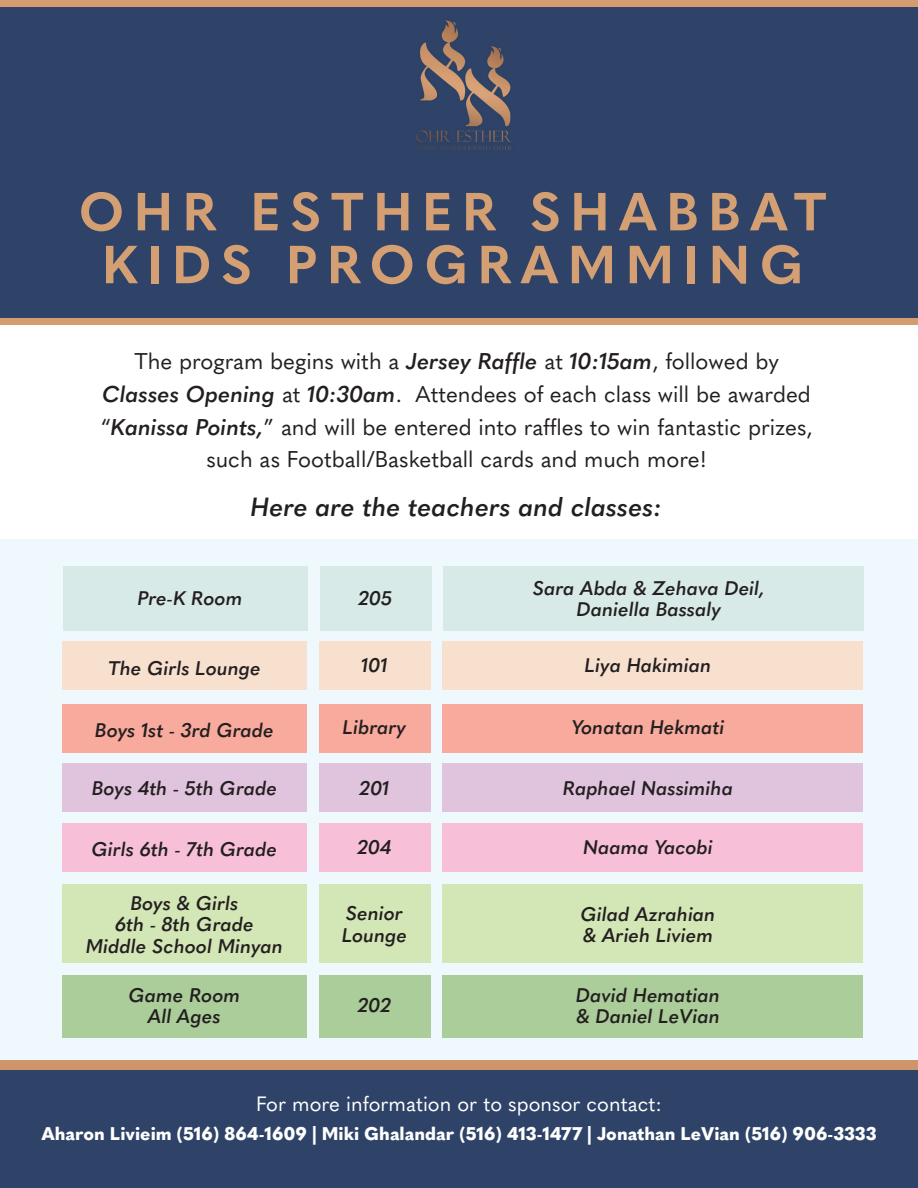
<style>
.page{position:relative;width:918px;height:1188px;background:#fff}
.page>*{position:absolute;margin:0;border:0;box-sizing:border-box;transform-origin:0 0}
.t1{font:700 52.8px/52.8px "Quasimoda";letter-spacing:.18em;color:#d49f73;text-align:center}
.t2{font:italic 600 25.95px "Quasimoda";color:#231f20}
.t3{font:22.5px/32.7px "Quasimoda";color:#231f20;text-align:center}
.t4{font:20.55px "Quasimoda";color:#fff}
.t5{font:italic 600 19.5px/21.5px "Quasimoda";color:#231f20;text-align:center}
.t6{font:800 18.15px "Quasimoda";color:#fff}
.s1{font-weight:600;font-style:italic}
</style>
<div class="page">
<div style="left:0;top:68px;width:918px;height:257px;background:#d39d71"></div>
<div style="left:0;top:0;width:918px;height:318px;background:#2e4367"></div>
<div style="left:0;top:539px;width:918px;height:545px;background:#eef8fd"></div>
<div style="left:0;top:1061px;width:918px;height:127px;background:#ce956b"></div>
<div style="left:0;top:1070px;width:918px;height:118px;background:#2e4367"></div>
<img style="left:416px;top:20px;width:96px;height:131px">
<div style="left:0;top:0;width:918px;height:6px;background:#d39d71"></div>
<div style="left:443px;top:642px;width:420px;height:48px;background:#f8e0cf"></div>
<div style="left:62px;top:642px;width:245px;height:48px;background:#f8e0cf"></div>
<div style="left:319px;top:642px;width:111px;height:48px;background:#f8e0cf"></div>
<div style="left:62px;top:884px;width:245px;height:79px;background:#d3e6b5"></div>
<div style="left:319px;top:884px;width:111px;height:79px;background:#d3e6b5"></div>
<div style="left:443px;top:884px;width:420px;height:79px;background:#d3e6b5"></div>
<div style="left:62px;top:975px;width:245px;height:63px;background:#aacd99"></div>
<div style="left:319px;top:975px;width:111px;height:63px;background:#aacd99"></div>
<div style="left:443px;top:975px;width:420px;height:63px;background:#aacd99"></div>
<div style="left:62px;top:763px;width:245px;height:48px;background:#e0c3dd"></div>
<div style="left:319px;top:763px;width:111px;height:48px;background:#e0c3dd"></div>
<div style="left:443px;top:763px;width:420px;height:48px;background:#e0c3dd"></div>
<div style="left:62px;top:704px;width:245px;height:48px;background:#f8aa9d"></div>
<div style="left:319px;top:704px;width:111px;height:48px;background:#f8aa9d"></div>
<div style="left:443px;top:704px;width:420px;height:48px;background:#f8aa9d"></div>
<div style="left:63px;top:566px;width:245px;height:64px;background:#d8eae7"></div>
<div style="left:320px;top:566px;width:111px;height:64px;background:#d8eae7"></div>
<div style="left:444px;top:566px;width:420px;height:64px;background:#d8eae7"></div>
<div style="left:62px;top:824px;width:245px;height:48px;background:#f7c0d8"></div>
<div style="left:319px;top:824px;width:111px;height:48px;background:#f7c0d8"></div>
<div style="left:443px;top:824px;width:420px;height:48px;background:#f7c0d8"></div>
<h1 class="t1" style="left:79px;top:182px;width:749px">OHR ESTHER SHABBAT<br>KIDS PROGRAMMING</h1>
<p class="t3" style="left:101px;top:344px;width:714px">The program begins with a <span class="s1">Jersey Raffle</span> at <span class="s1">10:15am</span>, followed by <span class="s1">Classes Opening</span> at <span class="s1">10:30am</span>. Attendees of each class will be awarded “<span class="s1">Kanissa Points,</span>” and will be entered into raffles to win fantastic prizes, such as Football/Basketball cards and much more!</p>
<h2 class="t2" style="left:251px;top:487px;width:413px">Here are the teachers and classes:</h2>
<p class="t5" style="left:138px;top:586px;width:106px">Pre-K Room</p>
<p class="t5" style="left:533px;top:576px;width:234px;line-height:21px">Sara Abda &amp; Zehava Deil,<br>Daniella Bassaly</p>
<p class="t5" style="left:359px;top:586px;width:35px">205</p>
<p class="t5" style="left:108px;top:656px;width:154px">The Girls Lounge</p>
<p class="t5" style="left:362px;top:653px;width:28px">101</p>
<p class="t5" style="left:585px;top:653px;width:128px">Liya Hakimian</p>
<p class="t5" style="left:95px;top:718px;width:180px">Boys 1st - 3rd Grade</p>
<p class="t5" style="left:343px;top:715px;width:65px">Library</p>
<p class="t5" style="left:572px;top:715px;width:155px">Yonatan Hekmati</p>
<p class="t5" style="left:92px;top:776px;width:187px">Boys 4th - 5th Grade</p>
<p class="t5" style="left:360px;top:776px;width:31px">201</p>
<p class="t5" style="left:563px;top:776px;width:172px">Raphael Nassimiha</p>
<p class="t5" style="left:115px;top:838px;width:140px">6th Grade Boys</p>
<p class="t5" style="left:358px;top:835px;width:35px">204</p>
<p class="t5" style="left:582px;top:835px;width:134px">Gil d Ezr hian</p>
<p class="t5" style="left:583px;top:835px;width:131px">Naama Yacobi</p>
<p class="t5" style="left:92px;top:837px;width:187px">Girls 6th - 7th Grade</p>
<p class="t5" style="left:86px;top:891px;width:199px">Boys &amp; Girls<br>6th - 8th Grade<br>Middle School Minyan</p>
<p class="t5" style="left:581px;top:902px;width:136px;line-height:21px;text-align:left">Gilad Azrahian &amp; Arieh Liviem</p>
<p class="t5" style="left:342px;top:901px;width:67px;text-align:left">Senior<br>Lounge</p>
<p class="t5" style="left:129px;top:983px;width:113px">Game Room<br>All Ages</p>
<p class="t5" style="left:576px;top:983px;width:145px;text-align:left">David Hematian &amp; Daniel LeVian</p>
<p class="t5" style="left:358px;top:993px;width:35px">202</p>
<p class="t4" style="left:256px;top:1088px;width:407px">For more information or to sponsor contact:</p>
<p class="t6" style="left:41px;top:1119px;width:837px">Aharon Livieim (516) 864-1609 | Miki Ghalandar (516) 413-1477 | Jonathan LeVian (516) 906-3333</p>
</div>
